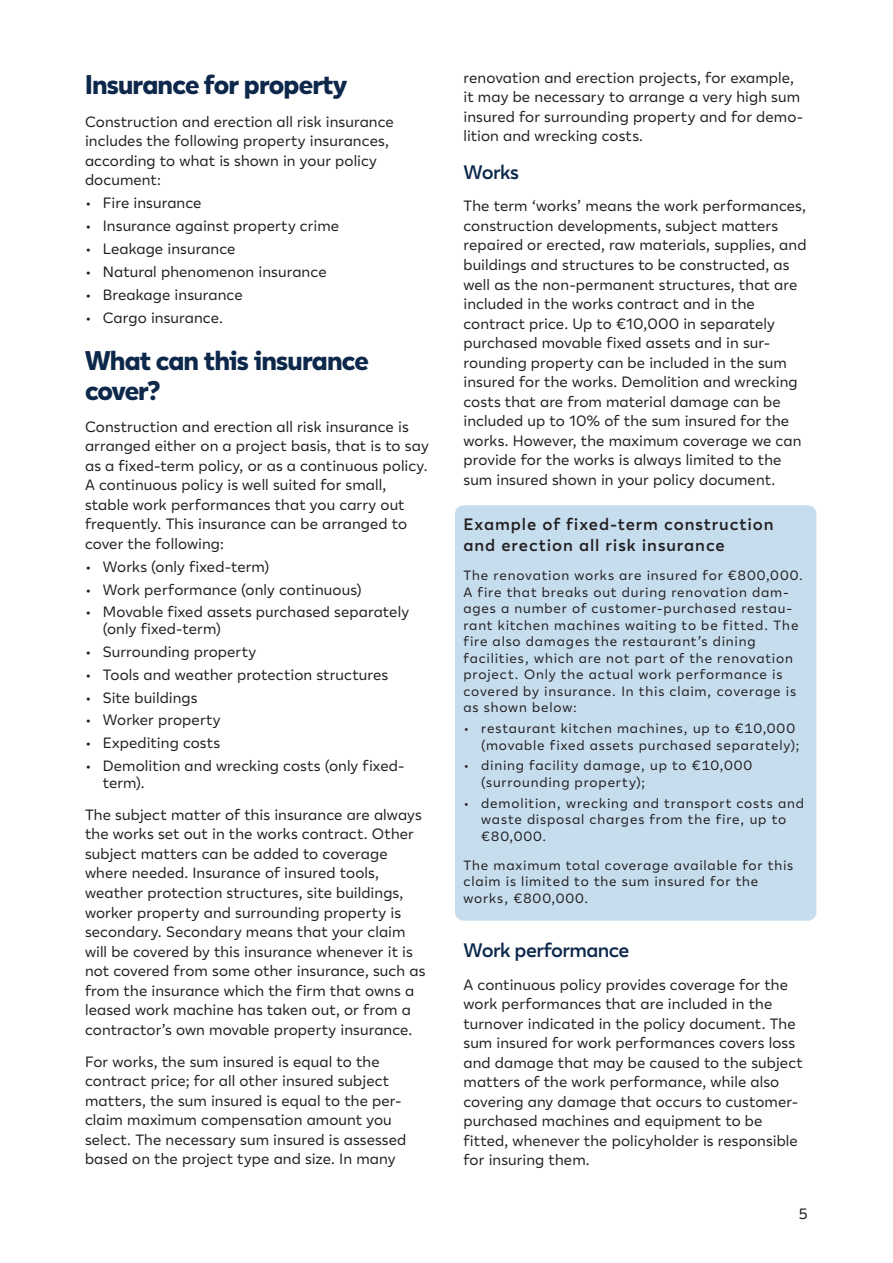
<style>
.page{position:relative;width:893px;height:1263px;background:#fff}
.page>*{position:absolute;margin:0;border:0;box-sizing:border-box;transform-origin:0 0}
.H2_Otsikot{font:800 27px/30px "Lahi Tapiola Sans";letter-spacing:-.03em;color:#0d284b}
.H3_Väliotsikko{font:600 19.5px "Lahi Tapiola Sans";letter-spacing:-.03em;color:#0d284b}
.Esimerkkejä_otsikko{font:600 16.5px/21px "Lahi Tapiola Sans";letter-spacing:.055em;color:#231f20}
.Leipis{font:15px/19.5px "Lahi Tapiola Sans";letter-spacing:.005em;color:#231f20}
.Esimerkkejä_ei_sis{font:13.5px/16.5px "Lahi Tapiola Sans";letter-spacing:.06em;color:#231f20}
</style>
<div class="page">
<div style="left:455px;top:505px;width:361px;height:416px;background:#c6ddee;border-radius:9px"></div>
<h2 class="H2_Otsikot" style="left:85px;top:67px;width:264px">Insurance for property</h2>
<p class="Leipis" style="left:85px;top:111px;width:310px">Construction and erection all risk insurance includes the following property insurances, according to what is shown in your policy document:</p>
<p class="Leipis" style="left:85px;top:192px;width:118px">• Fire insurance</p>
<p class="Leipis" style="left:85px;top:215px;width:256px">• Insurance against property crime</p>
<p class="Leipis" style="left:85px;top:238px;width:152px">• Leakage insurance</p>
<p class="Leipis" style="left:85px;top:261px;width:243px">• Natural phenomenon insurance</p>
<p class="Leipis" style="left:85px;top:284px;width:159px">• Breakage insurance</p>
<p class="Leipis" style="left:85px;top:307px;width:139px">• Cargo insurance.</p>
<h2 class="H2_Otsikot" style="left:85px;top:342px;width:285px">What can this insurance cover?</h2>
<p class="Leipis" style="left:85px;top:416px;width:345px">Construction and erection all risk insurance is arranged either on a project basis, that is to say as a fixed-term policy, or as a continuous policy.<br>A continuous policy is well suited for small, stable work performances that you carry out frequently. This insurance can be arranged to cover the following:</p>
<p class="Leipis" style="left:85px;top:556px;width:186px">• Works (only fixed-term)</p>
<p class="Leipis" style="left:85px;top:579px;width:278px">• Work performance (only continuous)</p>
<p class="Leipis" style="left:103px;top:603px;width:308px;line-height:16.5px;text-indent:-18px">• Movable fixed assets purchased separately (only fixed-term)</p>
<p class="Leipis" style="left:85px;top:641px;width:173px">• Surrounding property</p>
<p class="Leipis" style="left:85px;top:664px;width:305px">• Tools and weather protection structures</p>
<p class="Leipis" style="left:85px;top:687px;width:114px">• Site buildings</p>
<p class="Leipis" style="left:85px;top:709px;width:137px">• Worker property</p>
<p class="Leipis" style="left:85px;top:732px;width:137px">• Expediting costs</p>
<p class="Leipis" style="left:103px;top:757px;width:303px;line-height:16.5px;text-indent:-18px">• Demolition and wrecking costs (only fixed&shy;term).</p>
<p class="Leipis" style="left:85px;top:804px;width:342px">The subject matter of this insurance are always the works set out in the works contract. Other subject matters can be added to coverage where needed. Insurance of insured tools, weather protection structures, site buildings, worker property and surrounding property is secondary. Secondary means that your claim will be covered by this insurance whenever it is not covered from some other insurance, such as from the insurance which the firm that owns a leased work machine has taken out, or from a contractor’s own movable property insurance.</p>
<p class="Leipis" style="left:85px;top:1051px;width:323px">For works, the sum insured is equal to the contract price; for all other insured subject matters, the sum insured is equal to the per&shy;claim maximum compensation amount you select. The necessary sum insured is assessed based on the project type and size. In many</p>
<p class="Leipis" style="left:463px;top:67px;width:341px">renovation and erection projects, for example, it may be necessary to arrange a very high sum insured for surrounding property and for demo&shy;lition and wrecking costs.</p>
<h3 class="H3_Väliotsikko" style="left:463px;top:158px;width:57px">Works</h3>
<p class="Leipis" style="left:463px;top:196px;width:344px">The term ‘works’ means the work performances, construction developments, subject matters repaired or erected, raw materials, supplies, and buildings and structures to be constructed, as well as the non-permanent structures, that are included in the works contract and in the contract price. Up to €10,000 in separately purchased movable fixed assets and in sur&shy;rounding property can be included in the sum insured for the works. Demolition and wrecking costs that are from material damage can be included up to 10% of the sum insured for the works. However, the maximum coverage we can provide for the works is always limited to the sum insured shown in your policy document.</p>
<p class="Esimerkkejä_otsikko" style="left:463px;top:513px;width:312px">Example of fixed-term construction and erection all risk insurance</p>
<p class="Esimerkkejä_ei_sis" style="left:463px;top:566px;width:341px">The renovation works are insured for €800,000.<br>A fire that breaks out during renovation dam&shy;ages a number of customer-purchased restau&shy;rant kitchen machines waiting to be fitted. The fire also damages the restaurant’s dining facilities, which are not part of the renovation project. Only the actual work performance is covered by insurance. In this claim, coverage is as shown below:</p>
<p class="Esimerkkejä_ei_sis" style="left:481px;top:719px;width:320px;text-indent:-18px">• restaurant kitchen machines, up to €10,000 (movable fixed assets purchased separately);</p>
<p class="Esimerkkejä_ei_sis" style="left:481px;top:756px;width:273px;text-indent:-18px">• dining facility damage, up to €10,000 (surrounding property);</p>
<p class="Esimerkkejä_ei_sis" style="left:481px;top:794px;width:324px;text-indent:-18px">• demolition, wrecking and transport costs and waste disposal charges from the fire, up to €80,000.</p>
<p class="Esimerkkejä_ei_sis" style="left:463px;top:856px;width:331px">The maximum total coverage available for this claim is limited to the sum insured for the works, €800,000.</p>
<h3 class="H3_Väliotsikko" style="left:463px;top:936px;width:168px">Work performance</h3>
<p class="Leipis" style="left:463px;top:974px;width:341px">A continuous policy provides coverage for the work performances that are included in the turnover indicated in the policy document. The sum insured for work performances covers loss and damage that may be caused to the subject matters of the work performance, while also covering any damage that occurs to customer&shy;purchased machines and equipment to be fitted, whenever the policyholder is responsible for insuring them.</p>
<p class="Leipis" style="left:799px;top:1203px;width:10px">5</p>
</div>
